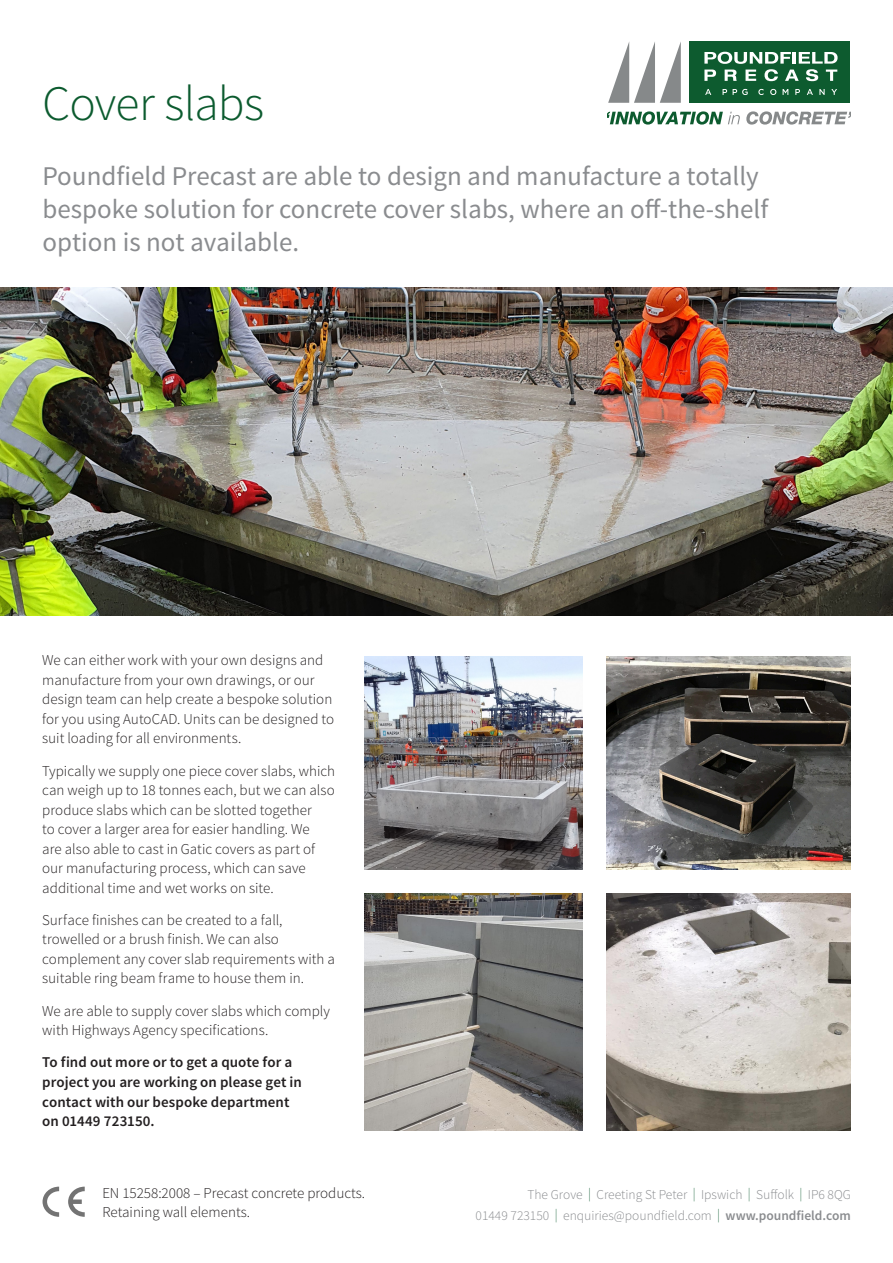
<style>
.page{position:relative;width:893px;height:1263px;background:#fff}
.page>*{position:absolute;margin:0;border:0;box-sizing:border-box;transform-origin:0 0}
.t1{font:300 49.5px "Source Sans Pro";letter-spacing:-.02em;color:#0c5b2f}
.t2{font:27px/33px "Source Sans Pro";color:#8a8c8f}
.body_text{font:300 15px/19.5px "Source Sans Pro";color:#231f20}
.body_text-2{font:600 15px/19.5px "Source Sans Pro";letter-spacing:.005em;color:#231f20}
.t3{font:300 13.5px "Source Sans Pro";color:#8a8c8f}
.s1{font-weight:200;color:#0c5b2f}
.s2{font-weight:600}
</style>
<div class="page">
<div style="left:689px;top:41px;width:161px;height:62px;background:#0d5b2f"></div>
<svg style="left:608px;top:42px;width:73px;height:61px"></svg>
<svg style="left:705px;top:89px;width:6px;height:6px"></svg>
<svg style="left:723px;top:89px;width:4px;height:6px"></svg>
<svg style="left:733px;top:89px;width:15px;height:6px"></svg>
<svg style="left:758px;top:89px;width:6px;height:6px"></svg>
<svg style="left:770px;top:89px;width:6px;height:6px"></svg>
<svg style="left:783px;top:89px;width:5px;height:6px"></svg>
<svg style="left:795px;top:89px;width:5px;height:6px"></svg>
<svg style="left:807px;top:89px;width:6px;height:6px"></svg>
<svg style="left:819px;top:89px;width:6px;height:6px"></svg>
<svg style="left:831px;top:89px;width:6px;height:6px"></svg>
<svg style="left:704px;top:52px;width:134px;height:29px"></svg>
<svg style="left:608px;top:111px;width:132px;height:14px"></svg>
<svg style="left:746px;top:111px;width:104px;height:14px"></svg>
<svg style="left:43px;top:1186px;width:16px;height:31px"></svg>
<svg style="left:68px;top:1186px;width:17px;height:31px"></svg>
<img style="left:607px;top:894px;width:243px;height:237px">
<img style="left:607px;top:656px;width:243px;height:213px">
<img style="left:0;top:287px;width:893px;height:329px">
<img style="left:364px;top:894px;width:219px;height:237px">
<img style="left:364px;top:656px;width:219px;height:213px">
<p class="t1" style="left:43px;top:74px;width:223px">Cover slabs</p>
<p class="t2" style="left:43px;top:160px;width:727px">Poundfield Precast are able to design and manufacture a totally bespoke solution for concrete cover slabs, where an off-the-shelf option is not available.</p>
<p class="body_text" style="left:42px;top:651px;width:293px">We can either work with your own designs and manufacture from your own drawings, or our design team can help create a bespoke solution for you using AutoCAD. Units can be designed to suit loading for all environments.</p>
<p class="body_text" style="left:42px;top:761px;width:294px">Typically we supply one piece cover slabs, which can weigh up to 18 tonnes each, but we can also produce slabs which can be slotted together<br>to cover a larger area for easier handling. We<br>are also able to cast in Gatic covers as part of our manufacturing process, which can save additional time and wet works on site.</p>
<p class="body_text" style="left:42px;top:910px;width:294px">Surface finishes can be created to a fall, trowelled or a brush finish. We can also complement any cover slab requirements with a suitable ring beam frame to house them in.</p>
<p class="body_text" style="left:42px;top:1001px;width:289px">We are able to supply cover slabs which comply with Highways Agency specifications.</p>
<p class="body_text-2" style="left:42px;top:1053px;width:261px">To find out more or to get a quote for a project you are working on please get in contact with our bespoke department on 01449 723150.</p>
<p class="body_text" style="left:102px;top:1183px;width:264px">EN 15258:2008 – Precast concrete products.<br>Retaining wall elements.</p>
<p class="t3" style="left:527px;top:1187px;width:325px">The Grove <span class="s1">|</span> Creeting St Peter <span class="s1">|</span> Ipswich <span class="s1">|</span> Suffolk <span class="s1">|</span> IP6 8QG</p>
<p class="t3" style="left:476px;top:1208px;width:377px">01449 723150 <span class="s1">|</span> enquiries@poundfield.com <span class="s1">|</span> <span class="s2">www.poundfield.com</span></p>
</div>
